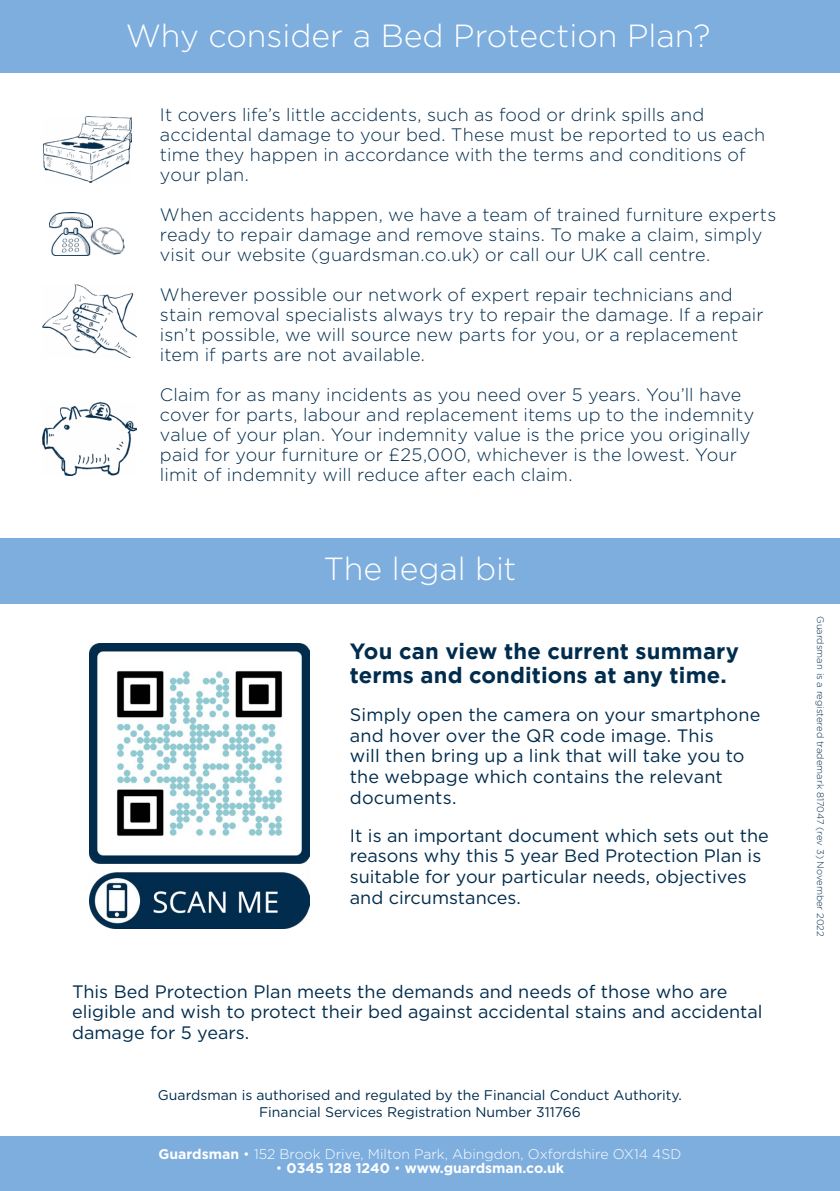
<style>
.page{position:relative;width:840px;height:1191px;background:#fff}
.page>*{position:absolute;margin:0;border:0;box-sizing:border-box;transform-origin:0 0}
.t1{font:300 32px "Gotham";color:#fff}
.t2{font:700 22px/24px "Gotham";letter-spacing:.005em;color:#002c4d}
.t3{font:300 18px/20px "Gotham";letter-spacing:.01em;color:#002c4d}
.t4{font:18px/20.6px "Gotham";color:#002c4d}
.t5{font:14px/16px "Gotham";color:#002c4d;text-align:center}
.t6{font:300 14px "Gotham";color:#fff}
.t7{font:700 14px "Gotham";color:#fff}
.t8{font:300 9.6px "Gotham";color:#002c4d}
.s1{font-weight:700}
.s2{font-weight:300}
</style>
<div class="page">
<div style="left:0;top:538px;width:839px;height:66px;background:#7eaede"></div>
<div style="left:0;top:1136px;width:839px;height:55px;background:#7daede"></div>
<div style="left:0;top:0;width:839px;height:72px;background:#7eaede"></div>
<img style="left:89px;top:643px;width:220px;height:285px">
<img style="left:44px;top:116px;width:87px;height:67px">
<img style="left:49px;top:213px;width:35px;height:43px">
<img style="left:84px;top:213px;width:41px;height:43px">
<img style="left:42px;top:284px;width:94px;height:73px">
<img style="left:42px;top:402px;width:94px;height:73px">
<h1 class="t1" style="left:126px;top:18px;width:586px">Why consider a Bed Protection Plan?</h1>
<p class="t3" style="left:160px;top:104px;width:606px">It covers life’s little accidents, such as food or drink spills and accidental damage to your bed. These must be reported to us each time they happen in accordance with the terms and conditions of your plan.</p>
<p class="t3" style="left:160px;top:204px;width:617px">When accidents happen, we have a team of trained furniture experts ready to repair damage and remove stains. To make a claim, simply visit our website (guardsman.co.uk) or call our UK call centre.</p>
<p class="t3" style="left:160px;top:284px;width:605px">Wherever possible our network of expert repair technicians and stain removal specialists always try to repair the damage. If a repair isn’t possible, we will source new parts for you, or a replacement item if parts are not available.</p>
<p class="t3" style="left:160px;top:384px;width:595px">Claim for as many incidents as you need over 5 years. You’ll have cover for parts, labour and replacement items up to the indemnity value of your plan. Your indemnity value is the price you originally paid for your furniture or £25,000, whichever is the lowest. Your limit of indemnity will reduce after each claim.</p>
<h1 class="t1" style="left:323px;top:551px;width:194px">The legal bit</h1>
<p class="t2" style="left:349px;top:639px;width:390px">You can view the current summary terms and conditions at any time.</p>
<p class="t4" style="left:349px;top:704px;width:412px">Simply open the camera on your smartphone and hover over the QR code image. This<br>will then bring up a link that will take you to the webpage which contains the relevant documents.</p>
<p class="t4" style="left:349px;top:824px;width:420px">It is an important document which sets out the reasons why this 5 year Bed Protection Plan is suitable for your particular needs, objectives and circumstances.</p>
<p class="t4" style="left:72px;top:980px;width:691px">This Bed Protection Plan meets the demands and needs of those who are eligible and wish to protect their bed against accidental stains and accidental damage for 5 years.</p>
<p class="t5" style="left:158px;top:1087px;width:525px">Guardsman is authorised and regulated by the Financial Conduct Authority.<br>Financial Services Registration Number 311766</p>
<p class="t6" style="left:158px;top:1146px;width:524px"><span class="s1">Guardsman</span> • 152 Brook Drive, Milton Park, Abingdon, Oxfordshire OX14 4SD</p>
<p class="t7" style="left:276px;top:1159px;width:289px"><span class="s2">•</span> 0345 128 1240 <span class="s2">•</span> www.guardsman.co.uk</p>
<p class="t8" style="left:825px;top:616px;width:322px;rotate:90deg">Guardsman is a registered trademark 817047 (rev 3) November 2022</p>
</div>
